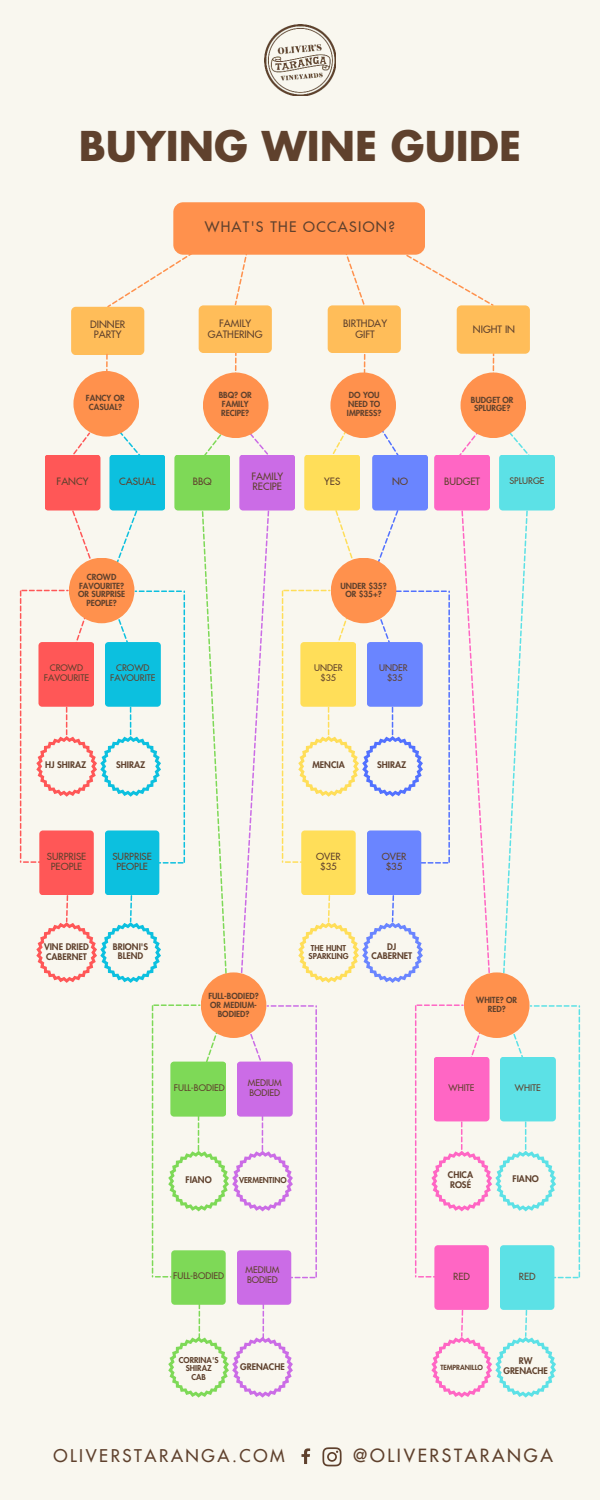
<style>
.page{position:relative;width:600px;height:1500px;background:#f9f7ef}
.page>*{position:absolute;margin:0;border:0;box-sizing:border-box;transform-origin:0 0}
.t1{font:700 40.2px "Futura LT Pro";color:#5f412d}
.t2{font:500 17.7px "Futura Std";letter-spacing:.15em;color:#5f412d}
.t3{font:500 17.1px "Futura Std";letter-spacing:.15em;color:#5f412d}
.t4{font:500 14.2px "Futura LT Pro";letter-spacing:.09em;color:#5f412d}
.t5{font:500 10px/10.5px "Futura LT Pro";color:#5f412d;text-align:center}
.t6{font:500 9.9px/10.5px "Futura LT Pro";color:#5f412d}
.t7{font:500 9.7px/10.2px "Futura LT Pro";color:#5f412d;text-align:center}
.t8{font:500 8.9px/9.7px "Futura LT Pro";color:#5f412d;text-align:center}
.t9{font:800 8.9px/9.7px "Futura LT Pro";color:#5f412d;text-align:center}
.t10{font:800 8.2px/8.9px "Futura LT Pro";color:#5f412d;text-align:center}
.t11{font:800 7.9px/8.6px "Futura LT Pro";color:#5f412d;text-align:center}
.t12{font:800 6.9px "Futura LT Pro";color:#5f412d}
</style>
<div class="page">
<svg style="left:107px;top:255px;width:84px;height:52px"></svg>
<svg style="left:346px;top:256px;width:19px;height:49px"></svg>
<svg style="left:406px;top:255px;width:88px;height:51px"></svg>
<svg style="left:235px;top:255px;width:12px;height:50px"></svg>
<div style="left:71px;top:307px;width:73px;height:48px;background:#ffbd59;border-radius:5px"></div>
<svg style="left:106px;top:354px;width:2px;height:17px"></svg>
<svg style="left:73px;top:433px;width:17px;height:21px"></svg>
<svg style="left:120px;top:433px;width:21px;height:22px"></svg>
<div style="left:73px;top:371px;width:66px;height:66px;background:#ff914d;border-radius:50%"></div>
<svg style="left:72px;top:511px;width:19px;height:48px"></svg>
<svg style="left:114px;top:511px;width:23px;height:61px"></svg>
<div style="left:45px;top:455px;width:55px;height:56px;background:#ff5757;border-radius:4px"></div>
<div style="left:109px;top:455px;width:56px;height:56px;background:#0cc0df;border-radius:4px"></div>
<svg style="left:204px;top:434px;width:17px;height:21px"></svg>
<div style="left:239px;top:455px;width:56px;height:56px;background:#cb6ce6;border-radius:4px"></div>
<svg style="left:332px;top:432px;width:14px;height:22px"></svg>
<svg style="left:459px;top:430px;width:20px;height:25px"></svg>
<div style="left:434px;top:455px;width:56px;height:56px;background:#ff66c4;border-radius:4px"></div>
<svg style="left:503px;top:511px;width:25px;height:462px"></svg>
<svg style="left:461px;top:511px;width:29px;height:462px"></svg>
<div style="left:499px;top:455px;width:56px;height:56px;background:#5ce1e6;border-radius:4px"></div>
<div style="left:199px;top:305px;width:73px;height:48px;background:#ffbd59;border-radius:5px"></div>
<svg style="left:234px;top:353px;width:34px;height:102px"></svg>
<div style="left:203px;top:373px;width:66px;height:65px;background:#ff914d;border-radius:50%"></div>
<svg style="left:363px;top:354px;width:3px;height:19px"></svg>
<div style="left:328px;top:305px;width:73px;height:48px;background:#ffbd59;border-radius:5px"></div>
<svg style="left:376px;top:422px;width:23px;height:33px"></svg>
<div style="left:330px;top:373px;width:66px;height:65px;background:#ff914d;border-radius:50%"></div>
<svg style="left:492px;top:354px;width:2px;height:19px"></svg>
<div style="left:457px;top:305px;width:73px;height:49px;background:#ffbd59;border-radius:5px"></div>
<svg style="left:504px;top:426px;width:26px;height:29px"></svg>
<div style="left:461px;top:373px;width:65px;height:65px;background:#ff914d;border-radius:50%"></div>
<svg style="left:241px;top:511px;width:28px;height:467px"></svg>
<div style="left:69px;top:558px;width:65px;height:65px;background:#ff914d;border-radius:50%"></div>
<div style="left:39px;top:830px;width:55px;height:65px;background:#ff5757;border-radius:4px"></div>
<div style="left:105px;top:830px;width:54px;height:65px;background:#0cc0df;border-radius:4px"></div>
<div style="left:173px;top:202px;width:252px;height:53px;background:#ff914d;border-radius:10px"></div>
<svg style="left:20px;top:581px;width:165px;height:283px"></svg>
<svg style="left:36px;top:895px;width:125px;height:88px"></svg>
<svg style="left:201px;top:511px;width:26px;height:467px"></svg>
<div style="left:201px;top:972px;width:65px;height:66px;background:#ff914d;border-radius:50%"></div>
<div style="left:171px;top:1250px;width:55px;height:55px;background:#7ed957;border-radius:4px"></div>
<div style="left:237px;top:1250px;width:54px;height:55px;background:#cb6ce6;border-radius:4px"></div>
<svg style="left:152px;top:996px;width:165px;height:282px"></svg>
<svg style="left:168px;top:1303px;width:125px;height:95px"></svg>
<div style="left:304px;top:455px;width:56px;height:56px;background:#ffde59;border-radius:4px"></div>
<div style="left:372px;top:455px;width:56px;height:56px;background:#6a85ff;border-radius:4px"></div>
<div style="left:301px;top:830px;width:55px;height:65px;background:#ffde59;border-radius:4px"></div>
<div style="left:367px;top:830px;width:54px;height:65px;background:#6a85ff;border-radius:4px"></div>
<svg style="left:282px;top:503px;width:168px;height:361px"></svg>
<svg style="left:298px;top:895px;width:125px;height:88px"></svg>
<div style="left:174px;top:455px;width:56px;height:56px;background:#7ed957;border-radius:4px"></div>
<div style="left:464px;top:972px;width:66px;height:66px;background:#ff914d;border-radius:50%"></div>
<div style="left:434px;top:1245px;width:55px;height:65px;background:#ff66c4;border-radius:4px"></div>
<div style="left:500px;top:1245px;width:54px;height:65px;background:#5ce1e6;border-radius:4px"></div>
<svg style="left:415px;top:996px;width:165px;height:282px"></svg>
<svg style="left:431px;top:1310px;width:125px;height:88px"></svg>
<svg style="left:301px;top:1448px;width:9px;height:16px"></svg>
<svg style="left:322px;top:1447px;width:20px;height:19px"></svg>
<img style="left:265px;top:25px;width:70px;height:70px">
<h1 class="t1" style="left:79px;top:115px;width:444px">BUYING WINE GUIDE</h1>
<h3 class="t4" style="left:205px;top:216px;width:192px">WHAT'S THE OCCASION?</h3>
<p class="t5" style="left:90px;top:319px;width:37px">DINNER<br>PARTY</p>
<p class="t5" style="left:343px;top:318px;width:45px">BIRTHDAY<br>GIFT</p>
<p class="t5" style="left:208px;top:318px;width:56px">FAMILY<br>GATHERING</p>
<p class="t5" style="left:473px;top:323px;width:44px">NIGHT IN</p>
<p class="t10" style="left:86px;top:393px;width:40px">FANCY OR<br>CASUAL?</p>
<p class="t10" style="left:219px;top:390px;width:34px">BBQ? OR<br>FAMILY<br>RECIPE?</p>
<p class="t10" style="left:347px;top:390px;width:36px;text-align:left">DO YOU<br>NEED TO<br>IMPRESS?</p>
<p class="t10" style="left:471px;top:395px;width:44px">BUDGET OR<br>SPLURGE?</p>
<p class="t6" style="left:57px;top:475px;width:33px">FANCY</p>
<p class="t6" style="left:119px;top:475px;width:38px">CASUAL</p>
<p class="t6" style="left:251px;top:470px;width:33px">FAMILY<br>RECIPE</p>
<p class="t6" style="left:444px;top:475px;width:37px">BUDGET</p>
<p class="t8" style="left:510px;top:476px;width:37px">SPLURGE</p>
<p class="t6" style="left:324px;top:475px;width:18px">YES</p>
<p class="t6" style="left:392px;top:475px;width:18px">NO</p>
<p class="t6" style="left:193px;top:475px;width:20px">BBQ</p>
<p class="t10" style="left:78px;top:572px;width:49px">CROWD<br>FAVOURITE?<br>OR SURPRISE<br>PEOPLE?</p>
<p class="t10" style="left:340px;top:581px;width:48px">UNDER $35?<br>OR $35+?</p>
<p class="t8" style="left:44px;top:663px;width:47px">CROWD<br>FAVOURITE</p>
<p class="t8" style="left:110px;top:663px;width:47px">CROWD<br>FAVOURITE</p>
<p class="t8" style="left:314px;top:663px;width:30px">UNDER $35</p>
<p class="t8" style="left:379px;top:663px;width:30px">UNDER $35</p>
<p class="t9" style="left:45px;top:760px;width:43px">HJ SHIRAZ</p>
<p class="t9" style="left:116px;top:760px;width:31px">SHIRAZ</p>
<p class="t9" style="left:312px;top:759px;width:34px">MENCIA</p>
<p class="t9" style="left:377px;top:759px;width:31px">SHIRAZ</p>
<p class="t7" style="left:47px;top:851px;width:41px">SURPRISE<br>PEOPLE</p>
<p class="t7" style="left:112px;top:851px;width:41px">SURPRISE<br>PEOPLE</p>
<p class="t7" style="left:316px;top:851px;width:26px">OVER $35</p>
<p class="t7" style="left:382px;top:851px;width:26px">OVER $35</p>
<p class="t9" style="left:44px;top:942px;width:46px;text-align:left">VINE DRIED<br>CABERNET</p>
<p class="t9" style="left:113px;top:941px;width:37px">BRIONI'S<br>BLEND</p>
<p class="t10" style="left:208px;top:991px;width:52px">FULL-BODIED?<br>OR MEDIUM-<br>BODIED?</p>
<p class="t8" style="left:174px;top:1082px;width:52px">FULL-BODIED</p>
<p class="t8" style="left:248px;top:1078px;width:35px;text-align:left">MEDIUM<br>BODIED</p>
<p class="t11" style="left:308px;top:943px;width:42px">THE HUNT<br>SPARKLING</p>
<p class="t9" style="left:371px;top:941px;width:42px">DJ<br>CABERNET</p>
<p class="t9" style="left:186px;top:1174px;width:28px">FIANO</p>
<p class="t11" style="left:239px;top:1175px;width:49px">VERMENTINO</p>
<p class="t10" style="left:476px;top:995px;width:42px">WHITE? OR<br>RED?</p>
<p class="t8" style="left:449px;top:1082px;width:28px">WHITE</p>
<p class="t8" style="left:515px;top:1082px;width:28px">WHITE</p>
<p class="t9" style="left:448px;top:1170px;width:27px;text-align:left">CHICA<br>ROSÉ</p>
<p class="t9" style="left:513px;top:1174px;width:28px">FIANO</p>
<p class="t8" style="left:173px;top:1270px;width:52px">FULL-BODIED</p>
<p class="t8" style="left:246px;top:1265px;width:35px;text-align:left">MEDIUM<br>BODIED</p>
<p class="t11" style="left:179px;top:1355px;width:41px">CORRINA'S<br>SHIRAZ<br>CAB</p>
<p class="t9" style="left:240px;top:1362px;width:46px">GRENACHE</p>
<p class="t7" style="left:453px;top:1271px;width:18px">RED</p>
<p class="t7" style="left:519px;top:1271px;width:18px">RED</p>
<p class="t12" style="left:440px;top:1362px;width:44px">TEMPRANILLO</p>
<p class="t9" style="left:503px;top:1356px;width:46px">RW<br>GRENACHE</p>
<h3 class="t3" style="left:53px;top:1445px;width:233px">OLIVERSTARANGA.COM</h3>
<h2 class="t2" style="left:353px;top:1445px;width:201px">@OLIVERSTARANGA</h2>
</div>
